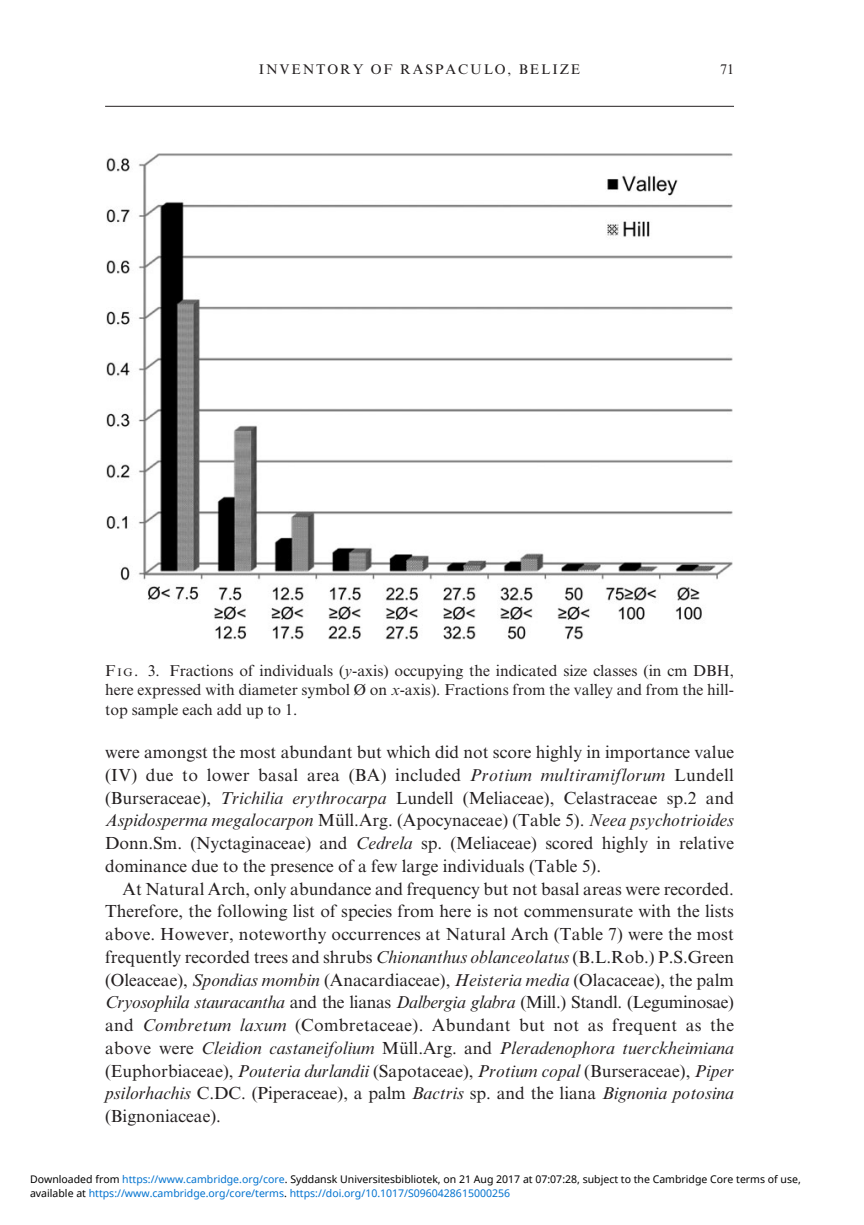
<style>
.page{position:relative;width:864px;height:1225px;background:#fff}
.page>*{position:absolute;margin:0;border:0;box-sizing:border-box;transform-origin:0 0}
.t1{font:17.5px/22.8px "Times NRMT";color:#231f20;text-align:justify}
.t2{font:15.75px/19.2px "Times NRMT";color:#231f20;text-align:justify}
.t3{font:14px "Times NRMT";letter-spacing:.135em;color:#231f20}
.t4{font:10.5px "Noto Sans";color:#000}
.t5{font:10.5px "Noto Sans";color:#0172cf}
.s1{font-size:11.03px}
.s2{font-style:italic}
.s3{color:#0172cf}
.s4{color:#000}
</style>
<div class="page">
<hr style="left:105px;top:106px;width:628px;height:1px;background:#231f20">
<img style="left:106px;top:153px;width:626px;height:486px">
<p class="t3" style="left:259px;top:64px;width:323px">INVENTORY OF RASPACULO, BELIZE</p>
<p class="t3" style="left:719px;top:64px;width:15px">71</p>
<p class="t2" style="left:105px;top:663px;width:630px">F <span class="s1">I G</span> . 3. Fractions of individuals ( <span class="s2">y</span> -axis) occupying the indicated size classes (in cm DBH, here expressed with diameter symbol Ø on <span class="s2">x</span> -axis). Fractions from the valley and from the hill&shy;top sample each add up to 1.</p>
<p class="t1" style="left:105px;top:742px;width:630px">were amongst the most abundant but which did not score highly in importance value (IV) due to lower basal area (BA) included <span class="s2">Protium multiramiflorum</span> Lundell (Burseraceae), <span class="s2">Trichilia erythrocarpa</span> Lundell (Meliaceae), Celastraceae sp.2 and <span class="s2">Aspidosperma megalocarpon</span> Müll.Arg. (Apocynaceae) ( Table 5 ). <span class="s2">Neea psychotrioides </span>Donn.Sm. (Nyctaginaceae) and <span class="s2">Cedrela</span> sp. (Meliaceae) scored highly in relative dominance due to the presence of a few large individuals ( Table 5 ).</p>
<p class="t1" style="left:105px;top:879px;width:630px;text-indent:18px">At Natural Arch, only abundance and frequency but not basal areas were recorded.<br>Therefore, the following list of species from here is not commensurate with the lists above. However, noteworthy occurrences at Natural Arch ( Table 7 ) were the most frequently recorded trees and shrubs <span class="s2">Chionanthus oblanceolatus</span> (B.L.Rob.) P.S.Green (Oleaceae), <span class="s2">Spondias mombin</span> (Anacardiaceae), <span class="s2">Heisteria media</span> (Olacaceae), the palm <span class="s2">Cryosophila stauracantha</span> and the lianas <span class="s2">Dalbergia glabra</span> (Mill.) Standl. (Leguminosae) and <span class="s2">Combretum laxum</span> (Combretaceae). Abundant but not as frequent as the above were <span class="s2">Cleidion castaneifolium</span> Müll.Arg. and <span class="s2">Pleradenophora tuerckheimiana </span>(Euphorbiaceae), <span class="s2">Pouteria durlandii</span> (Sapotaceae), <span class="s2">Protium copal</span> (Burseraceae), <span class="s2">Piper psilorhachis</span> C.DC. (Piperaceae), a palm <span class="s2">Bactris</span> sp. and the liana <span class="s2">Bignonia potosina </span>(Bignoniaceae).</p>
<p class="t4" style="left:30px;top:1172px;width:772px">Downloaded from <span class="s3">https://www.cambridge.org/core</span>. Syddansk Universitesbibliotek, on 21 Aug 2017 at 07:07:28, subject to the Cambridge Core terms of use,</p>
<p class="t5" style="left:30px;top:1186px;width:481px"><span class="s4">available at</span> https://www.cambridge.org/core/terms<span class="s4">.</span> https://doi.org/10.1017/S0960428615000256</p>
</div>
